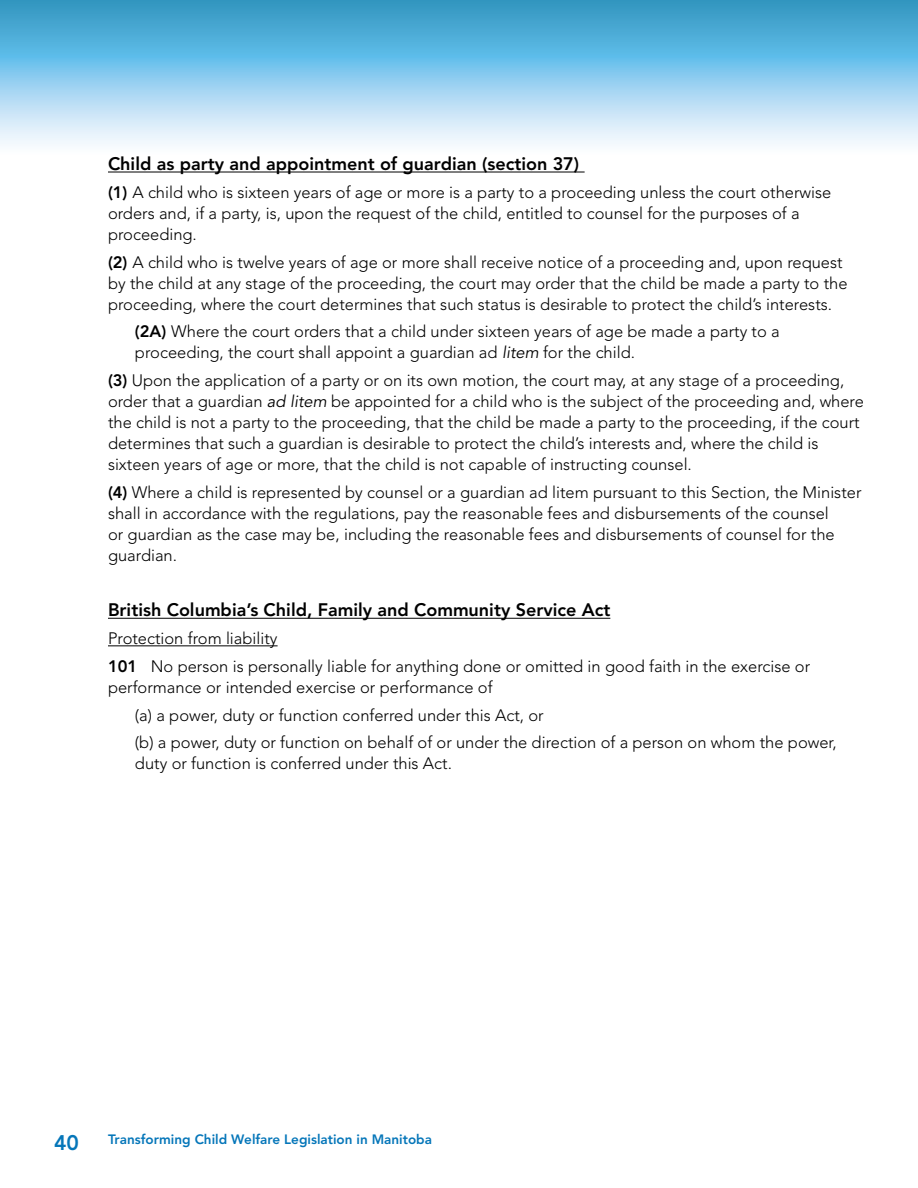
<style>
.page{position:relative;width:918px;height:1188px;background:#fff}
.page>*{position:absolute;margin:0;border:0;box-sizing:border-box;transform-origin:0 0}
.t1{font:800 21px "Avenir LT Std";color:#0576b9}
.t2{font:800 18px "Avenir LT Std";color:#000}
.t3{font:300 16.5px/21px "Avenir LT Std";color:#000}
.t4{font:800 13.5px "Avenir LT Std";color:#0576b9}
.s1{font-weight:800}
.s2{font-weight:400;font-style:italic}
</style>
<div class="page">
<svg style="left:0;top:0;width:918px;height:145px"></svg>
<hr style="left:108px;top:645px;width:170px;height:1px;background:#000">
<hr style="left:108px;top:618px;width:502px;height:1px;background:#000">
<hr style="left:108px;top:172px;width:477px;height:1px;background:#000">
<p class="t2" style="left:108px;top:153px;width:473px">Child as party and appointment of guardian (section 37)</p>
<p class="t3" style="left:108px;top:182px;width:725px"><span class="s1">(1)</span> A child who is sixteen years of age or more is a party to a proceeding unless the court otherwise orders and, if a party, is, upon the request of the child, entitled to counsel for the purposes of a proceeding.</p>
<p class="t3" style="left:108px;top:252px;width:741px"><span class="s1">(2)</span> A child who is twelve years of age or more shall receive notice of a proceeding and, upon request by the child at any stage of the proceeding, the court may order that the child be made a party to the proceeding, where the court determines that such status is desirable to protect the child’s interests.</p>
<p class="t3" style="left:135px;top:321px;width:646px"><span class="s1">(2A)</span> Where the court orders that a child under sixteen years of age be made a party to a proceeding, the court shall appoint a guardian ad <span class="s2">litem</span> for the child.</p>
<p class="t3" style="left:108px;top:370px;width:758px"><span class="s1">(3)</span> Upon the application of a party or on its own motion, the court may, at any stage of a proceeding, order that a guardian <span class="s2">ad litem</span> be appointed for a child who is the subject of the proceeding and, where the child is not a party to the proceeding, that the child be made a party to the proceeding, if the court determines that such a guardian is desirable to protect the child’s interests and, where the child is sixteen years of age or more, that the child is not capable of instructing counsel.</p>
<p class="t3" style="left:108px;top:482px;width:755px"><span class="s1">(4)</span> Where a child is represented by counsel or a guardian ad litem pursuant to this Section, the Minister shall in accordance with the regulations, pay the reasonable fees and disbursements of the counsel<br>or guardian as the case may be, including the reasonable fees and disbursements of counsel for the guardian.</p>
<p class="t2" style="left:108px;top:600px;width:504px">British Columbia’s Child, Family and Community Service Act</p>
<p class="t3" style="left:108px;top:625px;width:704px;line-height:27.8px">Protection from liability<br><span class="s1">101</span> No person is personally liable for anything done or omitted in good faith in the exercise or</p>
<p class="t3" style="left:108px;top:677px;width:386px">performance or intended exercise or performance of</p>
<p class="t3" style="left:135px;top:705px;width:410px">(a) a power, duty or function conferred under this Act, or</p>
<p class="t3" style="left:135px;top:732px;width:703px">(b) a power, duty or function on behalf of or under the direction of a person on whom the power, duty or function is conferred under this Act.</p>
<p class="t1" style="left:54px;top:1130px;width:26px">40</p>
<p class="t4" style="left:108px;top:1132px;width:326px">Transforming Child Welfare Legislation in Manitoba</p>
</div>
